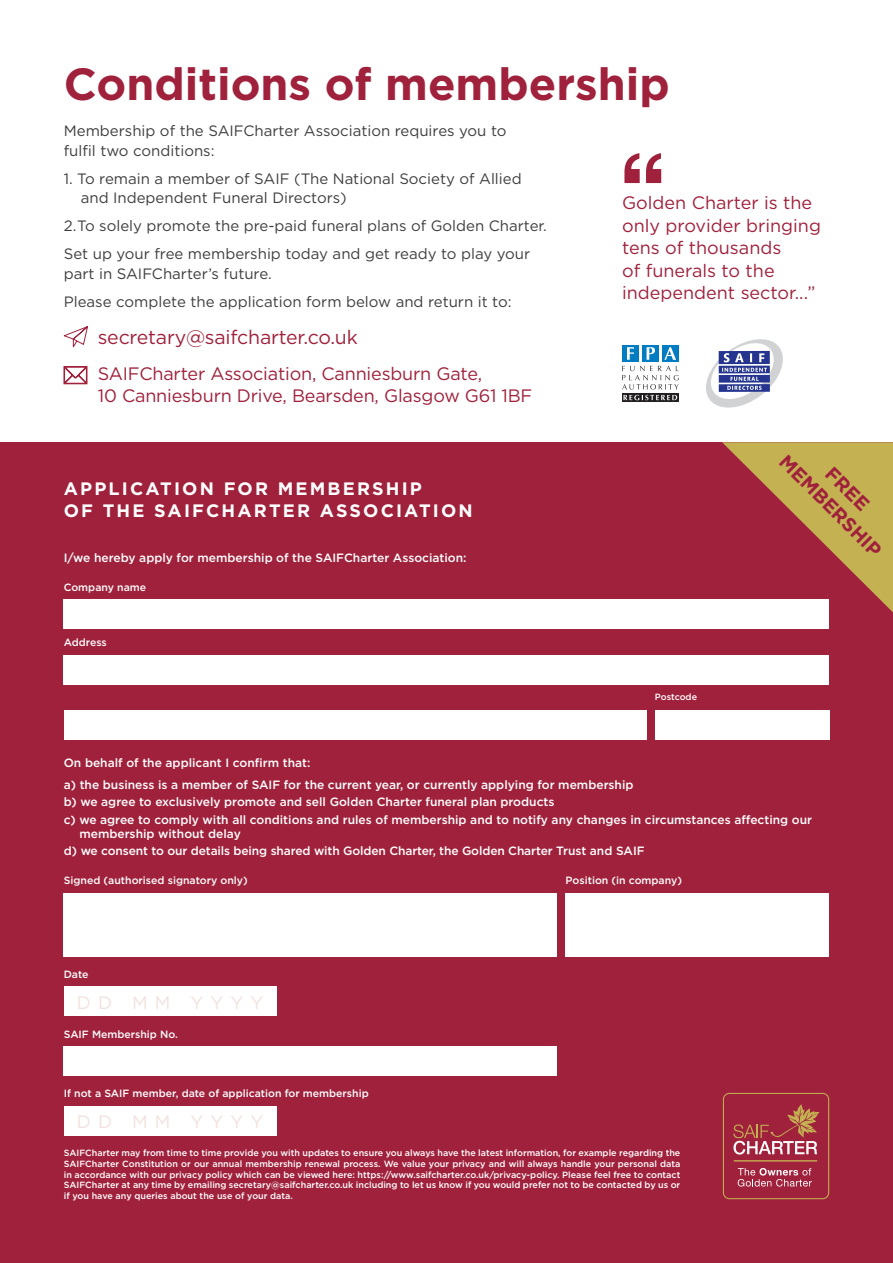
<style>
.page{position:relative;width:893px;height:1263px;background:#fff}
.page>*{position:absolute;margin:0;border:0;box-sizing:border-box;transform-origin:0 0}
.t1{font:700 45px "Gotham";color:#a0213c}
.t2{font:19.5px "Gotham";letter-spacing:-.01em;color:#a0213c}
.t3{font:700 19.5px/24px "Gotham";color:#a0213c;text-align:center}
.t4{font:18px/22.5px "Gotham";letter-spacing:-.01em;color:#a0213c}
.t5{font:700 18px/21.6px "Gotham";letter-spacing:.12em;color:#fff}
.t6{font:18px "Gotham";letter-spacing:.395em;color:#f2e2df}
.t7{font:15px/19.5px "Gotham";color:#3e3e3f}
.t8{font:500 12px/17.7px "Gotham";color:#fff}
.t9{font:500 10.5px "Gotham";color:#fff}
.t10{font:500 9px/10.8px "Gotham";color:#fff;text-align:justify}
</style>
<div class="page">
<div style="left:0;top:442px;width:893px;height:821px;background:#a0213c"></div>
<div style="left:64px;top:600px;width:765px;height:29px;background:#fff"></div>
<div style="left:566px;top:893px;width:263px;height:64px;background:#fff"></div>
<div style="left:64px;top:1046px;width:493px;height:30px;background:#fff"></div>
<div style="left:64px;top:893px;width:493px;height:64px;background:#fff"></div>
<div style="left:64px;top:655px;width:765px;height:30px;background:#fff"></div>
<div style="left:64px;top:986px;width:212px;height:30px;background:#fff"></div>
<div style="left:64px;top:1106px;width:212px;height:29px;background:#fff"></div>
<div style="left:64px;top:710px;width:582px;height:30px;background:#fff"></div>
<div style="left:655px;top:710px;width:174px;height:30px;background:#fff"></div>
<svg style="left:723px;top:1095px;width:106px;height:102px"></svg>
<div style="left:723px;top:1093px;width:106px;height:106px;border:1px solid #c4b152;border-radius:6px"></div>
<svg style="left:63px;top:326px;width:25px;height:22px"></svg>
<svg style="left:64px;top:366px;width:23px;height:18px"></svg>
<svg style="left:624px;top:153px;width:37px;height:30px"></svg>
<svg style="left:622px;top:400px;width:57px;height:2px"></svg>
<svg style="left:622px;top:366px;width:57px;height:34px"></svg>
<div style="left:622px;top:345px;width:17px;height:17px;background:#007cc2"></div>
<div style="left:642px;top:345px;width:17px;height:17px;background:#007cc2"></div>
<div style="left:662px;top:345px;width:17px;height:17px;background:#007cc2"></div>
<svg style="left:627px;top:347px;width:7px;height:13px"></svg>
<svg style="left:646px;top:347px;width:9px;height:13px"></svg>
<svg style="left:664px;top:347px;width:12px;height:13px"></svg>
<svg style="left:706px;top:339px;width:77px;height:69px"></svg>
<svg style="left:722px;top:442px;width:171px;height:170px"></svg>
<h1 class="t1" style="left:64px;top:54px;width:607px">Conditions of membership</h1>
<h3 class="t7" style="left:64px;top:121px;width:444px">Membership of the SAIFCharter Association requires you to fulfil two conditions:</h3>
<h3 class="t7" style="left:81px;top:168px;width:442px;text-indent:-17px">1. To remain a member of SAIF (The National Society of Allied and Independent Funeral Directors)</h3>
<h3 class="t7" style="left:64px;top:212px;width:485px;line-height:28px">2.To solely promote the pre-paid funeral plans of Golden Charter.<br>Set up your free membership today and get ready to play your</h3>
<h3 class="t7" style="left:64px;top:259px;width:449px;line-height:28px">part in SAIFCharter’s future.<br>Please complete the application form below and return it to:</h3>
<h2 class="t2" style="left:98px;top:325px;width:262px">secretary@saifcharter.co.uk</h2>
<h3 class="t4" style="left:98px;top:361px;width:436px">SAIFCharter Association, Canniesburn Gate,<br>10 Canniesburn Drive, Bearsden, Glasgow G61 1BF</h3>
<h3 class="t4" style="left:622px;top:191px;width:200px">Golden Charter is the only provider bringing tens of thousands<br>of funerals to the independent sector...”</h3>
<h3 class="t5" style="left:64px;top:478px;width:410px">APPLICATION FOR MEMBERSHIP<br>OF THE SAIFCHARTER ASSOCIATION</h3>
<h3 class="t8" style="left:64px;top:549px;width:404px">I/we hereby apply for membership of the SAIFCharter Association:</h3>
<p class="t9" style="left:64px;top:580px;width:84px">Company name</p>
<p class="t9" style="left:64px;top:636px;width:45px">Address</p>
<p class="t10" style="left:655px;top:692px;width:44px">Postcode</p>
<h2 class="t3" style="left:808px;top:432px;width:137px;rotate:45deg">FREE<br>MEMBERSHIP</h2>
<h3 class="t8" style="left:64px;top:751px;width:571px;line-height:22px">On behalf of the applicant I confirm that:<br>a) the business is a member of SAIF for the current year, or currently applying for membership</h3>
<h3 class="t8" style="left:64px;top:793px;width:750px">b) we agree to exclusively promote and sell Golden Charter funeral plan products<br>c) we agree to comply with all conditions and rules of membership and to notify any changes in circumstances affecting our</h3>
<h3 class="t8" style="left:64px;top:824px;width:582px;text-indent:16px">membership without delay<br>d) we consent to our details being shared with Golden Charter, the Golden Charter Trust and SAIF</h3>
<p class="t9" style="left:64px;top:874px;width:186px">Signed (authorised signatory only)</p>
<p class="t9" style="left:64px;top:967px;width:26px">Date</p>
<h3 class="t6" style="left:77px;top:991px;width:188px">DD MM YYYY</h3>
<p class="t9" style="left:64px;top:1027px;width:116px">SAIF Membership No.</p>
<p class="t9" style="left:64px;top:1086px;width:306px">If not a SAIF member, date of application for membership</p>
<h3 class="t6" style="left:77px;top:1110px;width:188px">DD MM YYYY</h3>
<p class="t9" style="left:566px;top:874px;width:118px">Position (in company)</p>
<p class="t10" style="left:64px;top:1147px;width:618px">SAIFCharter may from time to time provide you with updates to ensure you always have the latest information, for example regarding the SAIFCharter Constitution or our annual membership renewal process. We value your privacy and will always handle your personal data in accordance with our privacy policy which can be viewed here: https://www.saifcharter.co.uk/privacy-policy. Please feel free to contact SAIFCharter at any time by emailing secretary@saifcharter.co.uk including to let us know if you would prefer not to be contacted by us or if you have any queries about the use of your data.</p>
</div>
